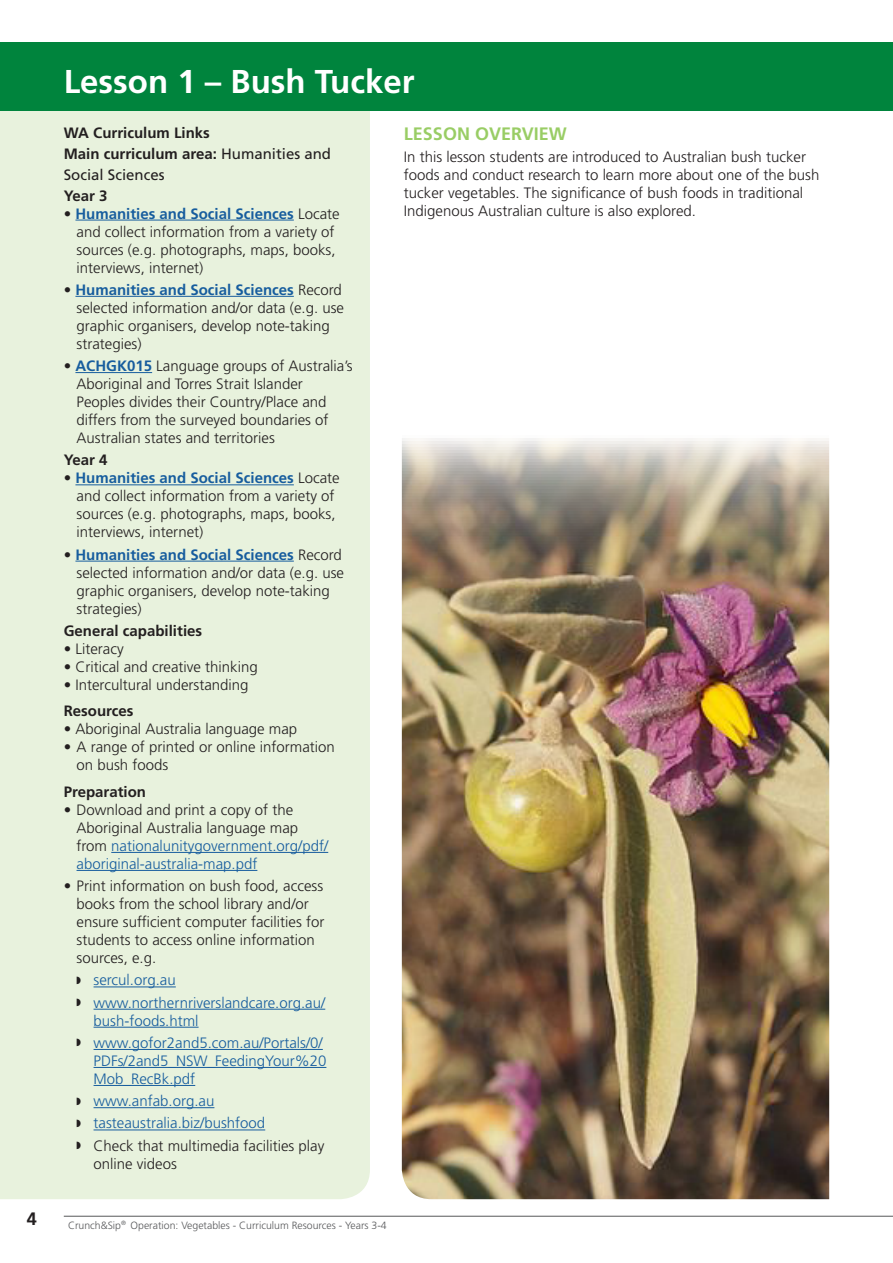
<style>
.page{position:relative;width:893px;height:1263px;background:#fff}
.page>*{position:absolute;margin:0;border:0;box-sizing:border-box;transform-origin:0 0}
.t1{font:700 36px "Frutiger LT Std";color:#fff}
.t2{font:700 33px "Frutiger LT Std";color:#fff}
.t3{font:700 18px "Frutiger LT Std";color:#99cd65}
.t4{font:700 18px "Frutiger LT Std";color:#231f20}
.t5{font:300 15px/18px "Frutiger LT Std";color:#231f20}
.t6{font:300 15px/18px "Frutiger LT Std";color:#175d9e}
.t7{font:700 15px "Frutiger LT Std";color:#231f20}
.t8{font:15px/21px "Frutiger LT Std";color:#231f20}
.t9{font:300 10.5px "Frutiger LT Std";color:#57585a}
.s1{font-weight:700}
.s2{font-weight:700;color:#175d9e}
.s3{color:#175d9e}
</style>
<div class="page">
<div style="left:0;top:111px;width:370px;height:1088px;background:#e8f2dd"></div>
<div style="left:0;top:43px;width:893px;height:68px;background:#00843d"></div>
<hr style="left:75px;top:220px;width:219px;height:1px;background:#175d9e">
<hr style="left:75px;top:296px;width:219px;height:1px;background:#175d9e">
<hr style="left:75px;top:372px;width:77px;height:1px;background:#175d9e">
<hr style="left:75px;top:484px;width:219px;height:1px;background:#175d9e">
<hr style="left:75px;top:561px;width:219px;height:1px;background:#175d9e">
<hr style="left:111px;top:852px;width:217px;height:1px;background:#175d9e">
<hr style="left:77px;top:870px;width:180px;height:1px;background:#175d9e">
<hr style="left:94px;top:986px;width:82px;height:1px;background:#175d9e">
<hr style="left:94px;top:1009px;width:231px;height:1px;background:#175d9e">
<hr style="left:94px;top:1027px;width:105px;height:1px;background:#175d9e">
<hr style="left:94px;top:1049px;width:229px;height:1px;background:#175d9e">
<hr style="left:94px;top:1067px;width:232px;height:1px;background:#175d9e">
<hr style="left:94px;top:1085px;width:101px;height:1px;background:#175d9e">
<hr style="left:94px;top:1107px;width:120px;height:1px;background:#175d9e">
<hr style="left:94px;top:1129px;width:171px;height:1px;background:#175d9e">
<hr style="left:64px;top:1216px;width:829px;height:1px;background:#57585a">
<img style="left:402px;top:438px;width:427px;height:761px">
<svg style="left:77px;top:976px;width:4px;height:8px"></svg>
<svg style="left:77px;top:999px;width:4px;height:7px"></svg>
<svg style="left:77px;top:1039px;width:4px;height:8px"></svg>
<svg style="left:77px;top:1097px;width:4px;height:8px"></svg>
<svg style="left:77px;top:1119px;width:4px;height:8px"></svg>
<svg style="left:77px;top:1142px;width:4px;height:7px"></svg>
<p class="t4" style="left:27px;top:1208px;width:12px">4</p>
<p class="t1" style="left:68px;top:61px;width:432px">Lesson 1 – Planting Seeds</p>
<p class="t7" style="left:64px;top:124px;width:148px">WA Curriculum Links</p>
<p class="t8" style="left:64px;top:143px;width:269px"><span class="s1">Main curriculum area:</span> Humanities and<br>Social Sciences</p>
<p class="t7" style="left:64px;top:187px;width:45px">Year 3</p>
<p class="t5" style="left:77px;top:205px;width:265px;text-indent:-13px">• <span class="s2">Humanities and Social Sciences</span> Locate and collect information from a variety of sources (e.g. photographs, maps, books, interviews, internet)</p>
<p class="t5" style="left:77px;top:281px;width:269px;text-indent:-13px">• <span class="s2">Humanities and Social Sciences</span> Record selected information and/or data (e.g. use graphic organisers, develop note-taking strategies)</p>
<p class="t5" style="left:77px;top:357px;width:278px;text-indent:-13px">• <span class="s2">ACHGK015</span> Language groups of Australia’s Aboriginal and Torres Strait Islander Peoples divides their Country/Place and differs from the surveyed boundaries of Australian states and territories</p>
<p class="t7" style="left:64px;top:451px;width:45px">Year 4</p>
<p class="t5" style="left:77px;top:469px;width:265px;text-indent:-13px">• <span class="s2">Humanities and Social Sciences</span> Locate and collect information from a variety of sources (e.g. photographs, maps, books, interviews, internet)</p>
<p class="t5" style="left:77px;top:546px;width:269px;text-indent:-13px">• <span class="s2">Humanities and Social Sciences</span> Record selected information and/or data (e.g. use graphic organisers, develop note-taking strategies)</p>
<p class="t7" style="left:64px;top:622px;width:140px">General capabilities</p>
<p class="t5" style="left:64px;top:640px;width:61px">• Literacy</p>
<p class="t5" style="left:64px;top:658px;width:195px">• Critical and creative thinking</p>
<p class="t5" style="left:64px;top:676px;width:186px">• Intercultural understanding</p>
<p class="t7" style="left:64px;top:702px;width:71px">Resources</p>
<p class="t5" style="left:64px;top:720px;width:235px">• Aboriginal Australia language map</p>
<p class="t5" style="left:77px;top:738px;width:260px;text-indent:-13px">• A range of printed or online information on bush foods</p>
<p class="t7" style="left:64px;top:783px;width:84px">Preparation</p>
<p class="t5" style="left:77px;top:801px;width:253px;text-indent:-13px">• Download and print a copy of the Aboriginal Australia language map from <span class="s3">nationalunitygovernment.org/pdf/ aboriginal-australia-map.pdf</span></p>
<p class="t5" style="left:77px;top:877px;width:249px;text-indent:-13px">• Print information on bush food, access books from the school library and/or ensure sufficient computer facilities for students to access online information sources, e.g.</p>
<p class="t6" style="left:94px;top:971px;width:84px">sercul.org.au</p>
<p class="t6" style="left:94px;top:994px;width:233px">www.northernriverslandcare.org.au/ bush-foods.html</p>
<p class="t6" style="left:94px;top:1034px;width:234px">www.gofor2and5.com.au/Portals/0/<br>PDFs/2and5_NSW_FeedingYour%20<br>Mob_RecBk.pdf</p>
<p class="t6" style="left:94px;top:1092px;width:122px">www.anfab.org.au</p>
<p class="t6" style="left:94px;top:1114px;width:173px">tasteaustralia.biz/bushfood</p>
<p class="t5" style="left:94px;top:1137px;width:232px">Check that multimedia facilities play online videos</p>
<p class="t2" style="left:64px;top:62px;width:352px">Lesson 1 – Bush Tucker</p>
<p class="t3" style="left:404px;top:123px;width:164px">LESSON OVERVIEW</p>
<p class="t5" style="left:404px;top:148px;width:417px">In this lesson students are introduced to Australian bush tucker foods and conduct research to learn more about one of the bush tucker vegetables. The significance of bush foods in traditional Indigenous Australian culture is also explored.</p>
<p class="t9" style="left:68px;top:1219px;width:320px">Crunch&amp;Sip<sup>®</sup> Operation: Vegetables - Curriculum Resources - Years 3-4</p>
</div>
